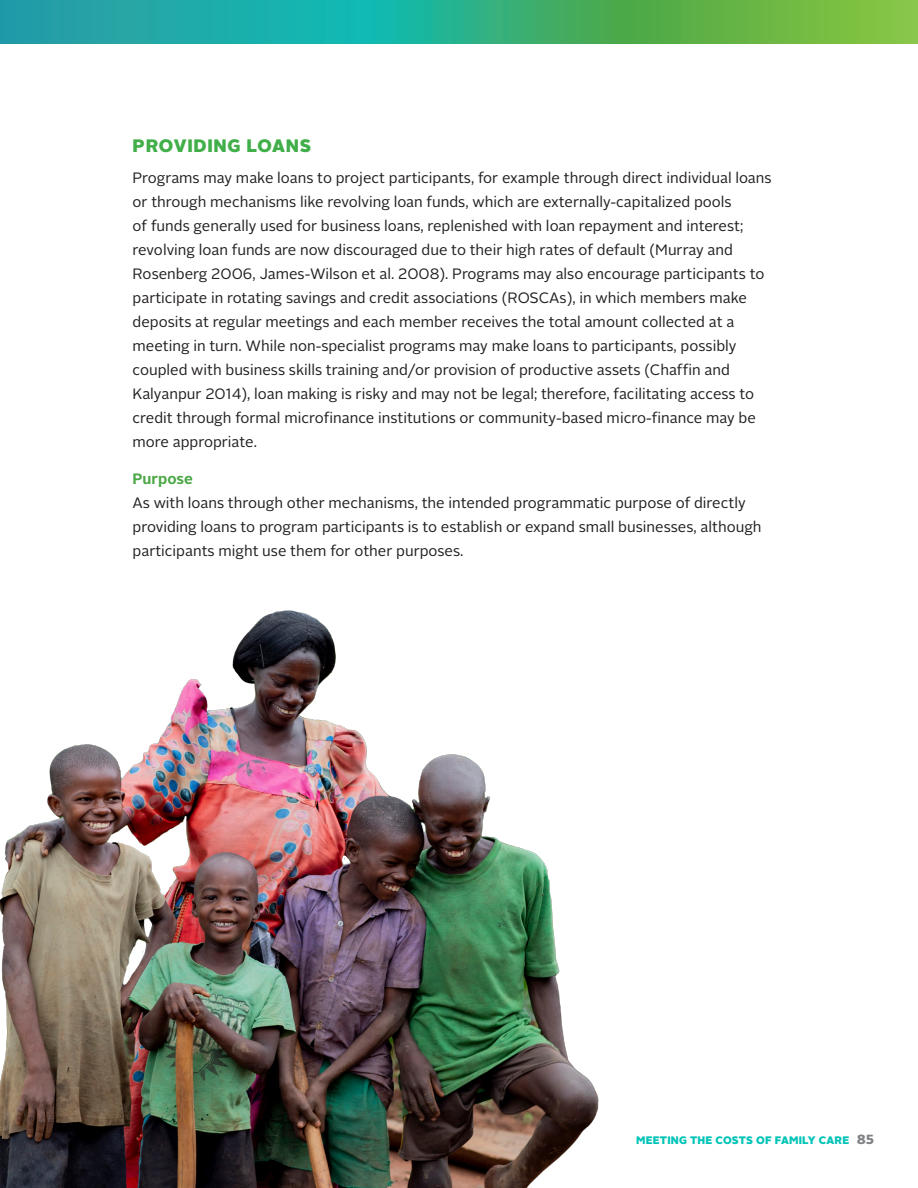
<style>
.page{position:relative;width:918px;height:1188px;background:#fff}
.page>*{position:absolute;margin:0;border:0;box-sizing:border-box;transform-origin:0 0}
.t1{font:900 18px "Alright Sans";letter-spacing:.04em;color:#40ae49}
.Body{font:15px/24px "Alright Sans";color:#231f20}
.Bold{font:700 15px "Alright Sans";color:#4ca847}
.t2{font:900 10.8px "Alright Sans";letter-spacing:.02em;color:#00c4b7}
.s1{font-size:13.2px;color:#808285}
</style>
<div class="page">
<svg style="left:0;top:0;width:918px;height:43px;background:#3bb07d"></svg>
<img style="left:0;top:610px;width:599px;height:578px">
<h2 class="t1" style="left:133px;top:133px;width:180px">PROVIDING LOANS</h2>
<p class="Body" style="left:133px;top:166px;width:641px">Programs may make loans to project participants, for example through direct individual loans or through mechanisms like revolving loan funds, which are externally-capitalized pools<br>of funds generally used for business loans, replenished with loan repayment and interest; revolving loan funds are now discouraged due to their high rates of default (Murray and Rosenberg 2006, James-Wilson et al. 2008). Programs may also encourage participants to participate in rotating savings and credit associations (ROSCAs), in which members make deposits at regular meetings and each member receives the total amount collected at a meeting in turn. While non-specialist programs may make loans to participants, possibly coupled with business skills training and/or provision of productive assets (Chaffin and Kalyanpur 2014), loan making is risky and may not be legal; therefore, facilitating access to credit through formal microfinance institutions or community-based micro-finance may be more appropriate.</p>
<p class="Bold" style="left:133px;top:468px;width:62px">Purpose</p>
<p class="Body" style="left:133px;top:491px;width:631px">As with loans through other mechanisms, the intended programmatic purpose of directly providing loans to program participants is to establish or expand small businesses, although participants might use them for other purposes.</p>
<p class="t2" style="left:636px;top:1133px;width:240px">MEETING THE COSTS OF FAMILY CARE <span class="s1">85</span></p>
</div>
